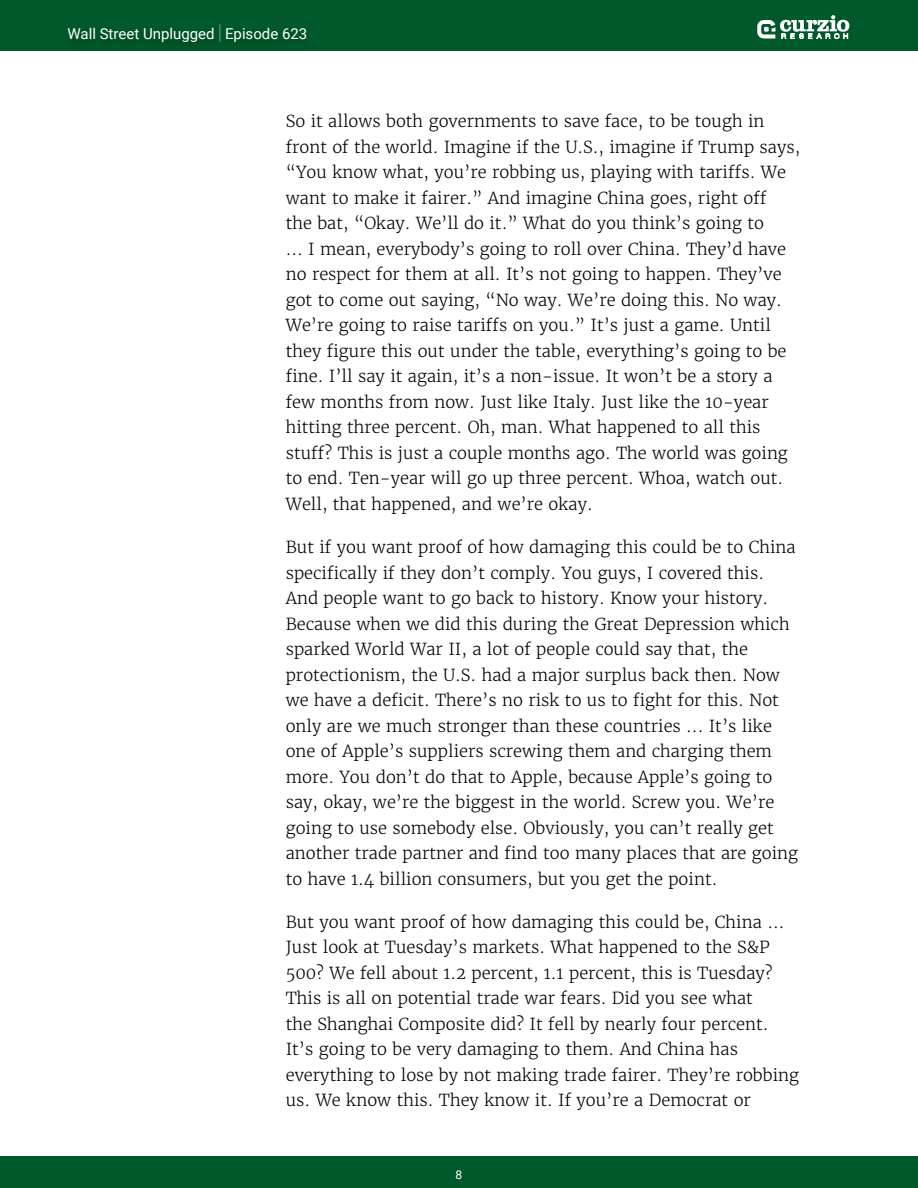
<style>
.page{position:relative;width:918px;height:1188px;background:#fff}
.page>*{position:absolute;margin:0;border:0;box-sizing:border-box;transform-origin:0 0}
.t1{font:300 16.5px/25.5px "Merriweather";color:#000}
.t2{font:15px "Roboto";color:#fff}
.t3{font:12px "Roboto";color:#fff}
.s1{font-weight:100;font-size:20.25px}
</style>
<div class="page">
<div style="left:0;top:0;width:918px;height:51px;background:#00592b"></div>
<div style="left:0;top:1156px;width:918px;height:32px;background:#00592b"></div>
<div style="left:61px;top:22px;width:253px;height:32px;background:#000;opacity:.3"></div>
<svg style="left:757px;top:15px;width:92px;height:24px"></svg>
<p class="t2" style="left:68px;top:24px;width:241px">Wall Street Unplugged <span class="s1">|</span> Episode 623</p>
<p class="t1" style="left:286px;top:109px;width:516px">So it allows both governments to save face, to be tough in front of the world. Imagine if the U.S., imagine if Trump says, “You know what, you’re robbing us, playing with tariffs. We want to make it fairer.” And imagine China goes, right off<br>the bat, “Okay. We’ll do it.” What do you think’s going to<br>... I mean, everybody’s going to roll over China. They’d have no respect for them at all. It’s not going to happen. They’ve got to come out saying, “No way. We’re doing this. No way.<br>We’re going to raise tariffs on you.” It’s just a game. Until they figure this out under the table, everything’s going to be fine. I’ll say it again, it’s a non-issue. It won’t be a story a few months from now. Just like Italy. Just like the 10-year hitting three percent. Oh, man. What happened to all this stuff? This is just a couple months ago. The world was going to end. Ten-year will go up three percent. Whoa, watch out.<br>Well, that happened, and we’re okay.</p>
<p class="t1" style="left:286px;top:535px;width:514px">But if you want proof of how damaging this could be to China specifically if they don’t comply. You guys, I covered this.<br>And people want to go back to history. Know your history.<br>Because when we did this during the Great Depression which sparked World War II, a lot of people could say that, the protectionism, the U.S. had a major surplus back then. Now we have a deficit. There’s no risk to us to fight for this. Not only are we much stronger than these countries ... It’s like one of Apple’s suppliers screwing them and charging them more. You don’t do that to Apple, because Apple’s going to say, okay, we’re the biggest in the world. Screw you. We’re going to use somebody else. Obviously, you can’t really get another trade partner and find too many places that are going to have 1.4 billion consumers, but you get the point.</p>
<p class="t1" style="left:286px;top:909px;width:515px">But you want proof of how damaging this could be, China ...<br>Just look at Tuesday’s markets. What happened to the S&amp;P 500? We fell about 1.2 percent, 1.1 percent, this is Tuesday?<br>This is all on potential trade war fears. Did you see what<br>the Shanghai Composite did? It fell by nearly four percent.<br>It’s going to be very damaging to them. And China has everything to lose by not making trade fairer. They’re robbing us. We know this. They know it. If you’re a Democrat or</p>
<p class="t3" style="left:456px;top:1166px;width:8px">8</p>
</div>
